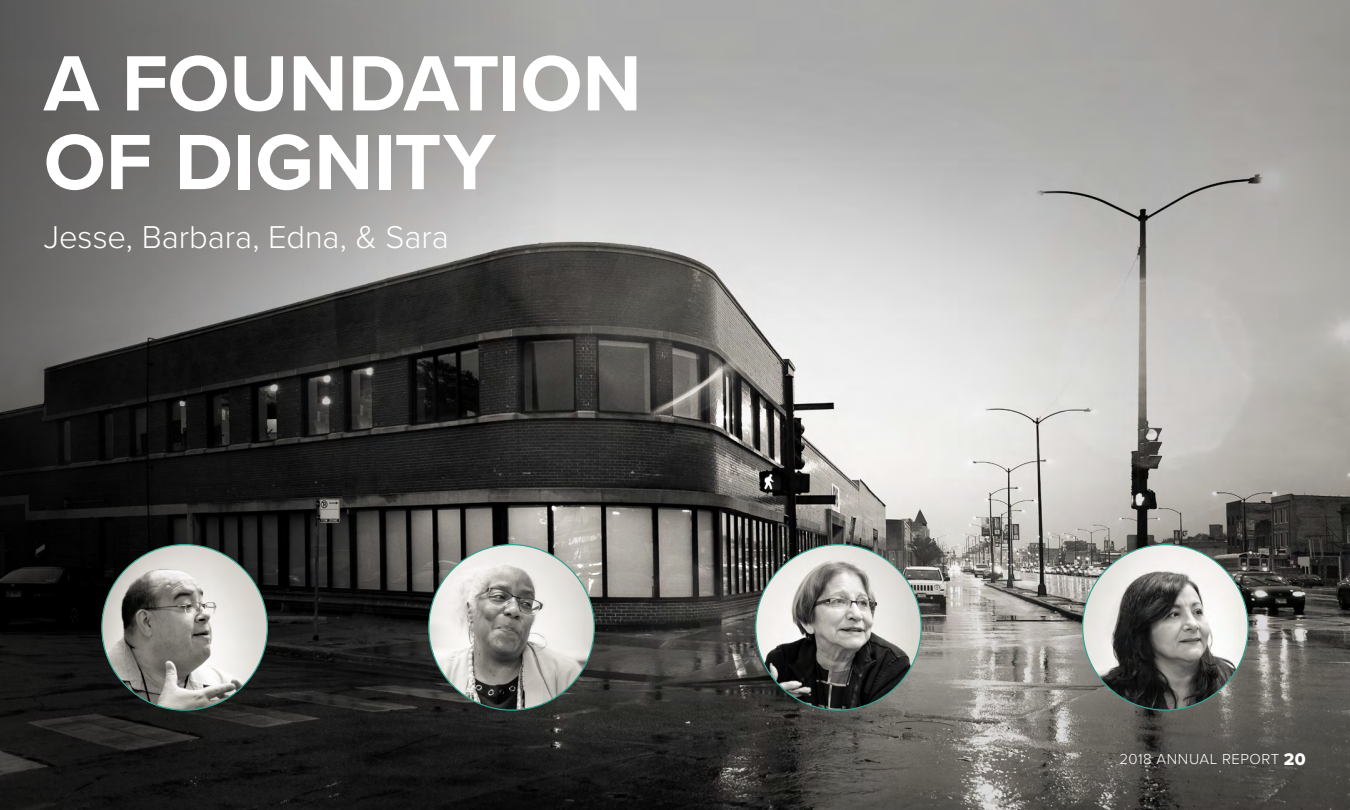
<style>
.page{position:relative;width:1350px;height:810px;background:#fff}
.page>*{position:absolute;margin:0;border:0;box-sizing:border-box;transform-origin:0 0}
.t1{font:700 81.25px/78.8px "Proxima Nova";color:#fff}
.t2{font:300 32.75px "Proxima Nova";letter-spacing:-.005em;color:#fff}
.t3{font:300 15px "Proxima Nova";letter-spacing:.035em;color:#fff}
.s1{font-family:"Proxima Nova Extrabld";font-weight:400;font-size:17.5px}
</style>
<div class="page">
<img style="left:556px;top:0;width:794px;height:810px">
<svg style="left:0;top:0;width:556px;height:810px;background:#4a4948"></svg>
<img style="left:102px;top:545px;width:165px;height:165px;border-radius:83px">
<img style="left:429px;top:545px;width:165px;height:165px;border-radius:83px">
<img style="left:756px;top:545px;width:165px;height:165px;border-radius:83px">
<img style="left:1083px;top:545px;width:165px;height:165px;border-radius:83px">
<h1 class="t1" style="left:44px;top:42px;width:599px">A FOUNDATION<br>OF DIGNITY</h1>
<p class="t2" style="left:44px;top:213px;width:407px">Jesse, Barbara, Edna, &amp; Sara</p>
<p class="t3" style="left:1120px;top:748px;width:188px">2018 ANNUAL REPORT <span class="s1">20</span></p>
</div>
